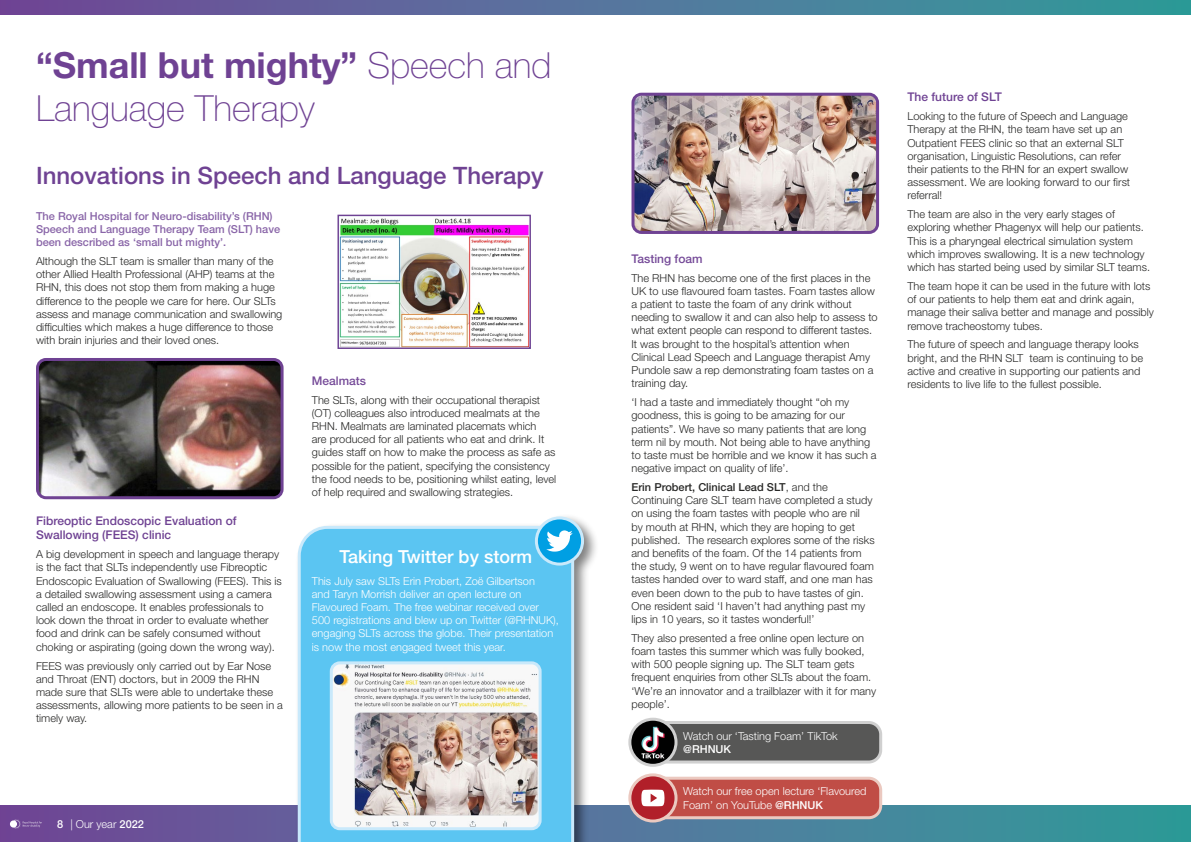
<style>
.page{position:relative;width:1191px;height:842px;background:#fff}
.page>*{position:absolute;margin:0;border:0;box-sizing:border-box;transform-origin:0 0}
.t1{font:100 36px/43.2px "Helvetica Neue LT Std";color:#6f4293}
.t2{font:500 24px "Helvetica Neue LT Std";color:#6f4293}
.t3{font:500 18px "Helvetica Neue LT Std";color:#fff}
.t4{font:500 12px/14.4px "Helvetica Neue LT Std";color:#6f4293}
.t5{font:500 12px "Helvetica Neue LT Std";color:#754a98}
.t6{font:300 11px/13.2px "Helvetica Neue LT Std";color:#282827}
.t7{font:300 11px/13.2px "Helvetica Neue LT Std";color:#fff}
.t8{font:500 11px/13.2px "Helvetica Neue LT Std";color:#8965a8}
.t9{font:500 11px "Helvetica Neue LT Std";color:#fff}
.s1{font-weight:700}
.s2{font-weight:500}
</style>
<div class="page">
<img style="left:40px;top:359px;width:242px;height:139px">
<div style="left:36px;top:358px;width:247px;height:141px;border:3px solid #6f4293;border-radius:9px"></div>
<img style="left:337px;top:214px;width:194px;height:135px">
<svg style="left:0;top:806px;width:1191px;height:36px;background:#50759a"></svg>
<svg style="left:10px;top:819px;width:32px;height:10px"></svg>
<svg style="left:0;top:0;width:1191px;height:14px;background:#53729a"></svg>
<img style="left:635px;top:94px;width:241px;height:136px">
<div style="left:631px;top:93px;width:248px;height:141px;border:3px solid #6f4293;border-radius:9px"></div>
<div style="left:294px;top:513px;width:305px;height:329px;background:#000;opacity:.5"></div>
<svg style="left:298px;top:526px;width:276px;height:316px;background:#62c7f2"></svg>
<svg style="left:536px;top:518px;width:46px;height:46px"></svg>
<svg style="left:546px;top:530px;width:26px;height:22px"></svg>
<div style="left:535px;top:516px;width:49px;height:50px;border:3px solid #c9e9fb;border-radius:50%"></div>
<img style="left:331px;top:663px;width:209px;height:166px">
<div style="left:330px;top:661px;width:211px;height:169px;border:3px solid #c9e9fb;border-radius:9px"></div>
<div style="left:651px;top:722px;width:229px;height:40px;background:#575756;border-radius:12px"></div>
<div style="left:650px;top:721px;width:232px;height:42px;border:3px solid #d0d0d0;border-radius:12px"></div>
<img style="left:630px;top:719px;width:46px;height:46px;border-radius:23px">
<div style="left:628px;top:718px;width:49px;height:49px;border:3px solid #d0d0d0;border-radius:50%"></div>
<div style="left:651px;top:778px;width:229px;height:40px;background:#c04d46;border-radius:12px"></div>
<div style="left:650px;top:777px;width:232px;height:42px;border:3px solid #ebc9c0;border-radius:12px"></div>
<svg style="left:630px;top:775px;width:46px;height:46px"></svg>
<svg style="left:641px;top:789px;width:23px;height:17px"></svg>
<div style="left:628px;top:773px;width:49px;height:49px;border:3px solid #ebc9c0;border-radius:50%"></div>
<h1 class="t1" style="left:36px;top:44px;width:517px"><span class="s1">“Small but mighty”</span> Speech and<br>Language Therapy</h1>
<h2 class="t2" style="left:36px;top:161px;width:509px">Innovations in Speech and Language Therapy</h2>
<p class="t8" style="left:36px;top:209px;width:246px">The Royal Hospital for Neuro-disability’s (RHN)<br>Speech and Language Therapy Team (SLT) have been described as ‘small but mighty’.</p>
<p class="t6" style="left:36px;top:254px;width:248px">Although the SLT team is smaller than many of the other Allied Health Professional (AHP) teams at the RHN, this does not stop them from making a huge difference to the people we care for here. Our SLTs assess and manage communication and swallowing difficulties which makes a huge difference to those with brain injuries and their loved ones.</p>
<p class="t4" style="left:36px;top:513px;width:202px">Fibreoptic Endoscopic Evaluation of<br>Swallowing (FEES) clinic</p>
<p class="t6" style="left:36px;top:547px;width:247px">A big development in speech and language therapy is the fact that SLTs independently use Fibreoptic Endoscopic Evaluation of Swallowing (FEES). This is a detailed swallowing assessment using a camera called an endoscope. It enables professionals to look down the throat in order to evaluate whether food and drink can be safely consumed without choking or aspirating (going down the wrong way).</p>
<p class="t6" style="left:36px;top:659px;width:248px">FEES was previously only carried out by Ear Nose and Throat (ENT) doctors, but in 2009 the RHN made sure that SLTs were able to undertake these assessments, allowing more patients to be seen in a timely way.</p>
<p class="t5" style="left:312px;top:373px;width:56px">Mealmats</p>
<p class="t6" style="left:312px;top:393px;width:246px">The SLTs, along with their occupational therapist (OT) colleagues also introduced mealmats at the RHN. Mealmats are laminated placemats which<br>are produced for all patients who eat and drink. It guides staff on how to make the process as safe as possible for the patient, specifying the consistency the food needs to be, positioning whilst eating, level of help required and swallowing strategies.</p>
<h3 class="t3" style="left:339px;top:546px;width:194px">Taking Twitter by storm</h3>
<p class="t7" style="left:312px;top:574px;width:249px">This July saw SLTs Erin Probert, Zoë Gilbertson<br>and Taryn Morrish deliver an open lecture on Flavoured Foam. The free webinar received over 500 registrations and blew up on Twitter (@RHNUK), engaging SLTs across the globe. Their presentation is now the most engaged tweet this year.</p>
<p class="t7" style="left:57px;top:817px;width:88px"><span class="s2">8</span> | Our year <span class="s2">2022</span></p>
<p class="t5" style="left:631px;top:251px;width:73px">Tasting foam</p>
<p class="t6" style="left:631px;top:271px;width:248px">The RHN has become one of the first places in the UK to use flavoured foam tastes. Foam tastes allow a patient to taste the foam of any drink without needing to swallow it and can also help to assess to what extent people can respond to different tastes.<br>It was brought to the hospital’s attention when Clinical Lead Speech and Language therapist Amy Pundole saw a rep demonstrating foam tastes on a training day.</p>
<p class="t6" style="left:631px;top:395px;width:247px">‘I had a taste and immediately thought “oh my goodness, this is going to be amazing for our patients”. We have so many patients that are long term nil by mouth. Not being able to have anything to taste must be horrible and we know it has such a negative impact on quality of life’.</p>
<p class="t6" style="left:631px;top:480px;width:245px"><span class="s2">Erin Probert, Clinical Lead SLT</span>, and the Continuing Care SLT team have completed a study on using the foam tastes with people who are nil<br>by mouth at RHN, which they are hoping to get published. The research explores some of the risks and benefits of the foam. Of the 14 patients from the study, 9 went on to have regular flavoured foam tastes handed over to ward staff, and one man has even been down to the pub to have tastes of gin.<br>One resident said ‘I haven’t had anything past my lips in 10 years, so it tastes wonderful!’</p>
<p class="t6" style="left:631px;top:631px;width:246px">They also presented a free online open lecture on foam tastes this summer which was fully booked, with 500 people signing up. The SLT team gets frequent enquiries from other SLTs about the foam. ‘We’re an innovator and a trailblazer with it for many people’.</p>
<p class="t7" style="left:683px;top:729px;width:156px">Watch our ‘Tasting Foam’ TikTok</p>
<p class="t9" style="left:683px;top:742px;width:49px">@RHNUK</p>
<p class="t7" style="left:683px;top:784px;width:185px">Watch our free open lecture ‘Flavoured<br>Foam’ on YouTube <span class="s2">@RHNUK</span></p>
<p class="t4" style="left:907px;top:90px;width:96px">The future of SLT</p>
<p class="t6" style="left:907px;top:109px;width:224px">Looking to the future of Speech and Language Therapy at the RHN, the team have set up an Outpatient FEES clinic so that an external SLT organisation, Linguistic Resolutions, can refer their patients to the RHN for an expert swallow assessment. We are looking forward to our first referral!</p>
<p class="t6" style="left:907px;top:207px;width:244px">The team are also in the very early stages of exploring whether Phagenyx will help our patients.<br>This is a pharyngeal electrical simulation system which improves swallowing. It is a new technology which has started being used by similar SLT teams.</p>
<p class="t6" style="left:907px;top:279px;width:248px">The team hope it can be used in the future with lots of our patients to help them eat and drink again, manage their saliva better and manage and possibly remove tracheostomy tubes.</p>
<p class="t6" style="left:907px;top:338px;width:237px">The future of speech and language therapy looks bright, and the RHN SLT team is continuing to be active and creative in supporting our patients and residents to live life to the fullest possible.</p>
</div>
